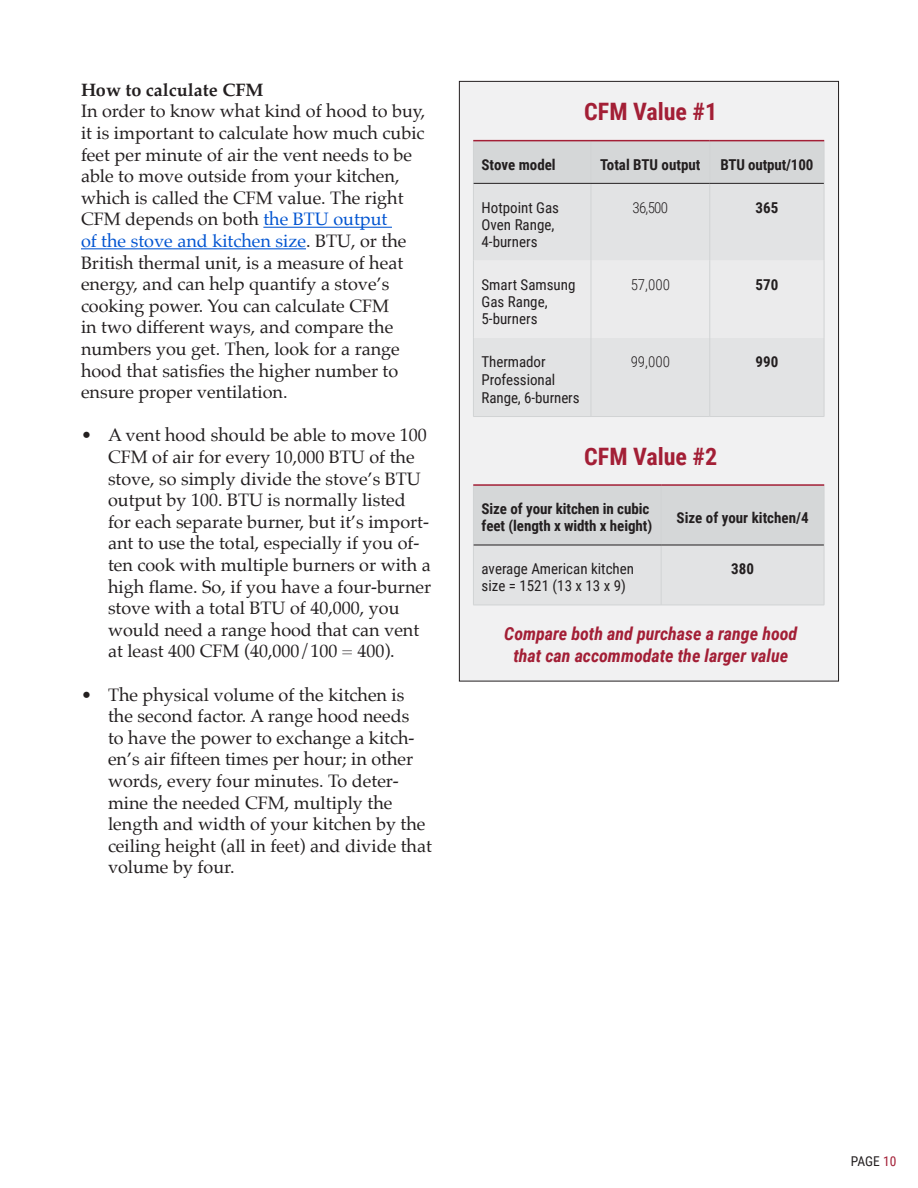
<style>
.page{position:relative;width:918px;height:1188px;background:#fff}
.page>*{position:absolute;margin:0;border:0;box-sizing:border-box;transform-origin:0 0}
.t1{font:700 24px "Roboto Condensed";color:#a31f36}
.t2{font:18px/21.6px "Palatino";color:#231f20}
.t3{font:italic 700 18px/21.6px "Roboto Condensed";color:#a31f36;text-align:center}
.t4{font:700 18px "Palatino";color:#231f20}
.t5{font:15px/17.2px "Roboto Condensed";color:#231f20}
.t6{font:700 15px/17.2px "Roboto Condensed";letter-spacing:-.005em;color:#231f20}
.t7{font:300 15px "Roboto Condensed";color:#231f20}
.t8{font:13.5px "Roboto Condensed";color:#231f20}
.s1{color:#0054d1}
.s2{color:#a31f36}
</style>
<div class="page">
<hr style="left:263px;top:227px;width:129px;height:1px;background:#0054d1">
<hr style="left:81px;top:248px;width:225px;height:1px;background:#0054d1">
<div style="left:459px;top:81px;width:380px;height:600px;background:#f1f1f2"></div>
<div style="left:474px;top:141px;width:350px;height:42px;background:#d5d7d8"></div>
<div style="left:474px;top:184px;width:350px;height:232px;background:#e2e3e4"></div>
<svg style="left:474px;top:261px;width:350px;height:77px"></svg>
<hr style="left:473px;top:141px;width:1px;height:42px;background:#d1d3d4">
<hr style="left:591px;top:141px;width:1px;height:42px;background:#d1d3d4">
<hr style="left:710px;top:141px;width:1px;height:42px;background:#d1d3d4">
<hr style="left:824px;top:141px;width:1px;height:42px;background:#d1d3d4">
<hr style="left:473px;top:183px;width:1px;height:78px;background:#d1d3d4">
<hr style="left:591px;top:184px;width:1px;height:77px;background:#d1d3d4">
<hr style="left:710px;top:184px;width:1px;height:77px;background:#d1d3d4">
<hr style="left:824px;top:183px;width:1px;height:78px;background:#d1d3d4">
<hr style="left:473px;top:261px;width:1px;height:77px;background:#d1d3d4">
<hr style="left:591px;top:261px;width:1px;height:77px;background:#d1d3d4">
<hr style="left:710px;top:261px;width:1px;height:77px;background:#d1d3d4">
<hr style="left:824px;top:261px;width:1px;height:77px;background:#d1d3d4">
<hr style="left:473px;top:338px;width:1px;height:78px;background:#d1d3d4">
<hr style="left:591px;top:338px;width:1px;height:78px;background:#d1d3d4">
<hr style="left:710px;top:338px;width:1px;height:78px;background:#d1d3d4">
<hr style="left:824px;top:338px;width:1px;height:78px;background:#d1d3d4">
<hr style="left:473px;top:416px;width:118px;height:1px;background:#d1d3d4">
<hr style="left:591px;top:416px;width:119px;height:1px;background:#d1d3d4">
<hr style="left:710px;top:416px;width:114px;height:1px;background:#d1d3d4">
<hr style="left:473px;top:140px;width:118px;height:1px;background:#a31f36">
<hr style="left:591px;top:140px;width:119px;height:1px;background:#a31f36">
<hr style="left:710px;top:140px;width:114px;height:1px;background:#a31f36">
<hr style="left:474px;top:183px;width:117px;height:1px;background:#231f20">
<hr style="left:591px;top:183px;width:119px;height:1px;background:#231f20">
<hr style="left:710px;top:183px;width:114px;height:1px;background:#231f20">
<svg style="left:474px;top:486px;width:350px;height:119px"></svg>
<hr style="left:473px;top:605px;width:188px;height:1px;background:#d1d3d4">
<hr style="left:661px;top:605px;width:163px;height:1px;background:#d1d3d4">
<hr style="left:473px;top:486px;width:1px;height:59px;background:#d1d3d4">
<hr style="left:661px;top:486px;width:1px;height:59px;background:#d1d3d4">
<hr style="left:824px;top:486px;width:1px;height:59px;background:#d1d3d4">
<hr style="left:473px;top:545px;width:1px;height:60px;background:#d1d3d4">
<hr style="left:661px;top:545px;width:1px;height:60px;background:#d1d3d4">
<hr style="left:824px;top:545px;width:1px;height:60px;background:#d1d3d4">
<hr style="left:473px;top:484px;width:188px;height:2px;background:#a31f36">
<hr style="left:661px;top:484px;width:163px;height:2px;background:#a31f36">
<hr style="left:474px;top:545px;width:187px;height:1px;background:#231f20">
<hr style="left:661px;top:545px;width:163px;height:1px;background:#231f20">
<p class="t4" style="left:81px;top:74px;width:184px">How to calculate CFM</p>
<p class="t2" style="left:81px;top:100px;width:346px">In order to know what kind of hood to buy, it is important to calculate how much cubic feet per minute of air the vent needs to be able to move outside from your kitchen, which is called the CFM value. The right CFM depends on both <span class="s1">the BTU output<br>of the stove and kitchen size</span>. BTU, or the British thermal unit, is a measure of heat energy, and can help quantify a stove’s cooking power. You can calculate CFM<br>in two different ways, and compare the numbers you get. Then, look for a range hood that satisfies the higher number to ensure proper ventilation.</p>
<p class="t2" style="left:108px;top:424px;width:325px;text-indent:-27px">• A vent hood should be able to move 100<br>CFM of air for every 10,000 BTU of the stove, so simply divide the stove’s BTU output by 100. BTU is normally listed for each separate burner, but it’s import&shy;ant to use the total, especially if you of&shy;ten cook with multiple burners or with a high flame. So, if you have a four-burner stove with a total BTU of 40,000, you would need a range hood that can vent at least 400 CFM (40,000/100 = 400).</p>
<p class="t2" style="left:108px;top:684px;width:325px;text-indent:-27px">• The physical volume of the kitchen is the second factor. A range hood needs<br>to have the power to exchange a kitch&shy;en’s air fifteen times per hour; in other words, every four minutes. To deter&shy;mine the needed CFM, multiply the length and width of your kitchen by the ceiling height (all in feet) and divide that volume by four.</p>
<h1 class="t1" style="left:584px;top:95px;width:135px">CFM Value #1</h1>
<p class="t6" style="left:482px;top:155px;width:76px">Stove model</p>
<p class="t6" style="left:600px;top:155px;width:102px">Total BTU output</p>
<p class="t6" style="left:720px;top:155px;width:95px">BTU output/100</p>
<p class="t5" style="left:482px;top:198px;width:79px">Hotpoint Gas<br>Oven Range,<br>4-burners</p>
<p class="t7" style="left:633px;top:197px;width:37px">36,500</p>
<p class="t6" style="left:756px;top:198px;width:24px">365</p>
<p class="t5" style="left:482px;top:275px;width:96px">Smart Samsung<br>Gas Range,<br>5-burners</p>
<p class="t7" style="left:631px;top:274px;width:41px">57,000</p>
<p class="t6" style="left:756px;top:275px;width:24px">570</p>
<p class="t5" style="left:482px;top:352px;width:100px;line-height:18px">Thermador<br>Professional<br>Range, 6-burners</p>
<p class="t7" style="left:631px;top:351px;width:41px">99,000</p>
<p class="t6" style="left:756px;top:353px;width:24px">990</p>
<h1 class="t1" style="left:584px;top:439px;width:135px">CFM Value #2</h1>
<p class="t6" style="left:482px;top:500px;width:172px">Size of your kitchen in cubic feet (length x width x height)</p>
<p class="t6" style="left:677px;top:508px;width:134px">Size of your kitchen/4</p>
<p class="t5" style="left:482px;top:560px;width:154px">average American kitchen size = 1521 (13 x 13 x 9)</p>
<p class="t6" style="left:731px;top:560px;width:24px">380</p>
<p class="t3" style="left:504px;top:622px;width:294px">Compare both and purchase a range hood that can accommodate the larger value</p>
<p class="t8" style="left:851px;top:1152px;width:47px">PAGE <span class="s2">10</span></p>
</div>
